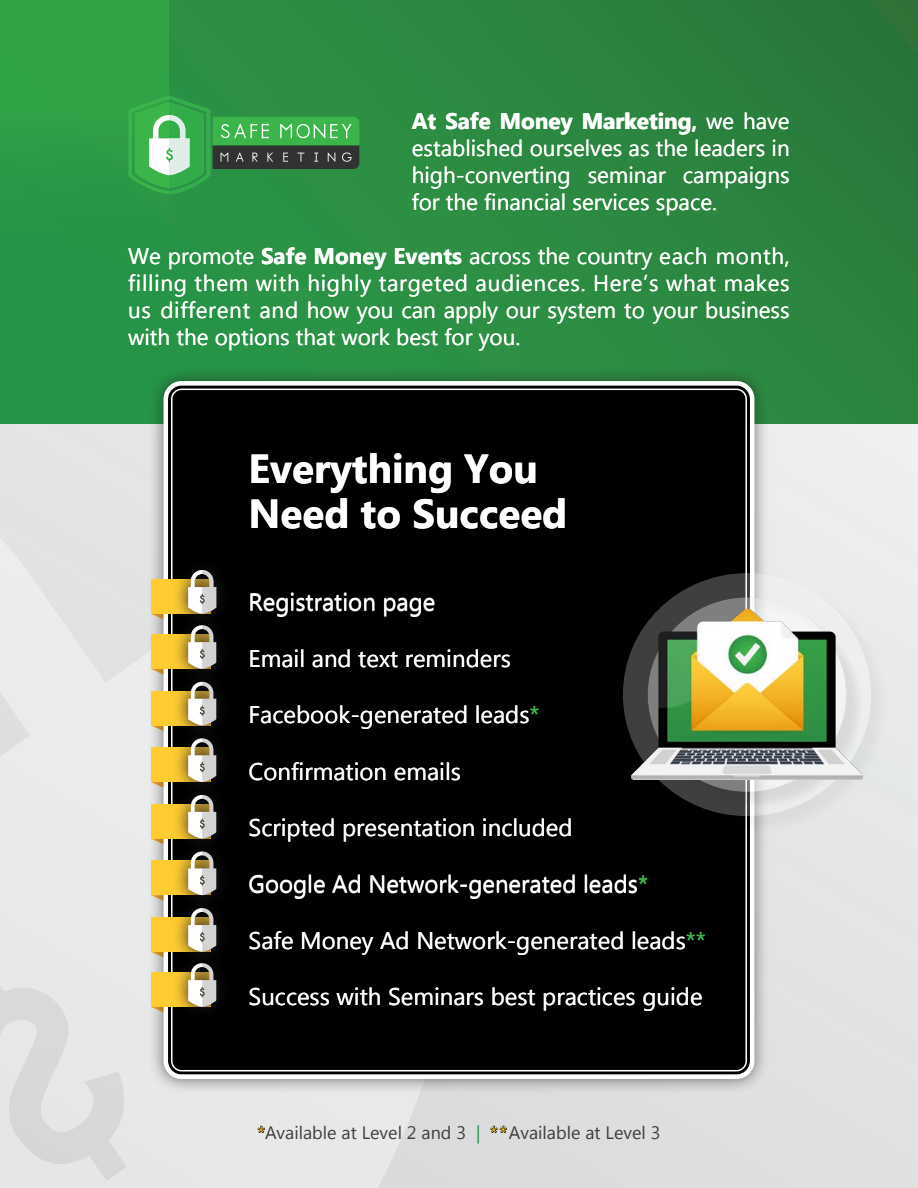
<style>
.page{position:relative;width:918px;height:1188px;background:#fff}
.page>*{position:absolute;margin:0;border:0;box-sizing:border-box;transform-origin:0 0}
.t1{font:700 40.5px/45px "Myanmar Text";color:#fff}
.t2{font:24px "Myanmar Text";color:#fff}
.t3{font:22.5px/27px "Myanmar Text";color:#fff;text-align:justify}
.t4{font:18px "Myanmar Text";color:#3e3e3f}
.s1{font-weight:700}
.s2{color:#3db54a}
.s3{color:#000}
.s4{color:#268f43}
</style>
<div class="page">
<div style="left:0;top:424px;width:918px;height:764px;background:#e5e4e4"></div>
<svg style="left:0;top:539px;width:148px;height:641px"></svg>
<div style="left:0;top:0;width:918px;height:424px;background:linear-gradient(to bottom,#2b843f,#2b8c42)"></div>
<div style="left:0;top:0;width:169px;height:424px;background:linear-gradient(to right,#2b9a47,#2b9946)"></div>
<div style="left:148px;top:366px;width:622px;height:728px;background:#231f20;opacity:.6"></div>
<div style="left:168px;top:386px;width:582px;height:688px;background:#000;border-radius:14px"></div>
<div style="left:164px;top:381px;width:590px;height:698px;border:4px solid #fff;border-radius:16px"></div>
<svg style="left:129px;top:96px;width:230px;height:98px"></svg>
<div style="left:625px;top:575px;width:265px;height:260px;background:#231f20;opacity:.2"></div>
<svg style="left:623px;top:573px;width:248px;height:243px"></svg>
<div style="left:650px;top:600px;width:215px;height:210px;background:#231f20;opacity:.2"></div>
<svg style="left:648px;top:597px;width:198px;height:195px;fill:#7f7f7f"></svg>
<img style="left:632px;top:609px;width:230px;height:171px">
<svg style="left:151px;top:570px;width:69px;height:454px"></svg>
<p class="t3" style="left:412px;top:107px;width:380px"><span class="s1">At Safe Money Marketing</span>, we have established ourselves as the leaders in high-converting seminar campaigns for the financial services space.</p>
<p class="t3" style="left:128px;top:242px;width:663px">We promote <span class="s1">Safe Money Events</span> across the country each month, filling them with highly targeted audiences. Here’s what makes us different and how you can apply our system to your business with the options that work best for you.</p>
<p class="t1" style="left:249px;top:446px;width:320px">Everything You<br>Need to Succeed</p>
<p class="t2" style="left:249px;top:588px;width:188px">Registration page</p>
<p class="t2" style="left:249px;top:645px;width:264px">Email and text reminders</p>
<p class="t2" style="left:249px;top:701px;width:292px">Facebook-generated leads<span class="s2">*</span></p>
<p class="t2" style="left:249px;top:757px;width:214px">Confirmation emails</p>
<p class="t2" style="left:249px;top:814px;width:326px">Scripted presentation included</p>
<p class="t2" style="left:249px;top:870px;width:401px">Google Ad Network-generated leads<span class="s2">*</span></p>
<p class="t2" style="left:249px;top:927px;width:459px">Safe Money Ad Network-generated leads<span class="s2">**</span></p>
<p class="t2" style="left:249px;top:983px;width:455px">Success with Seminars best practices guide</p>
<p class="t4" style="left:258px;top:1122px;width:404px"><span class="s3">*</span>Available at Level 2 and 3 <span class="s4">|</span> <span class="s3">**</span>Available at Level 3</p>
</div>
